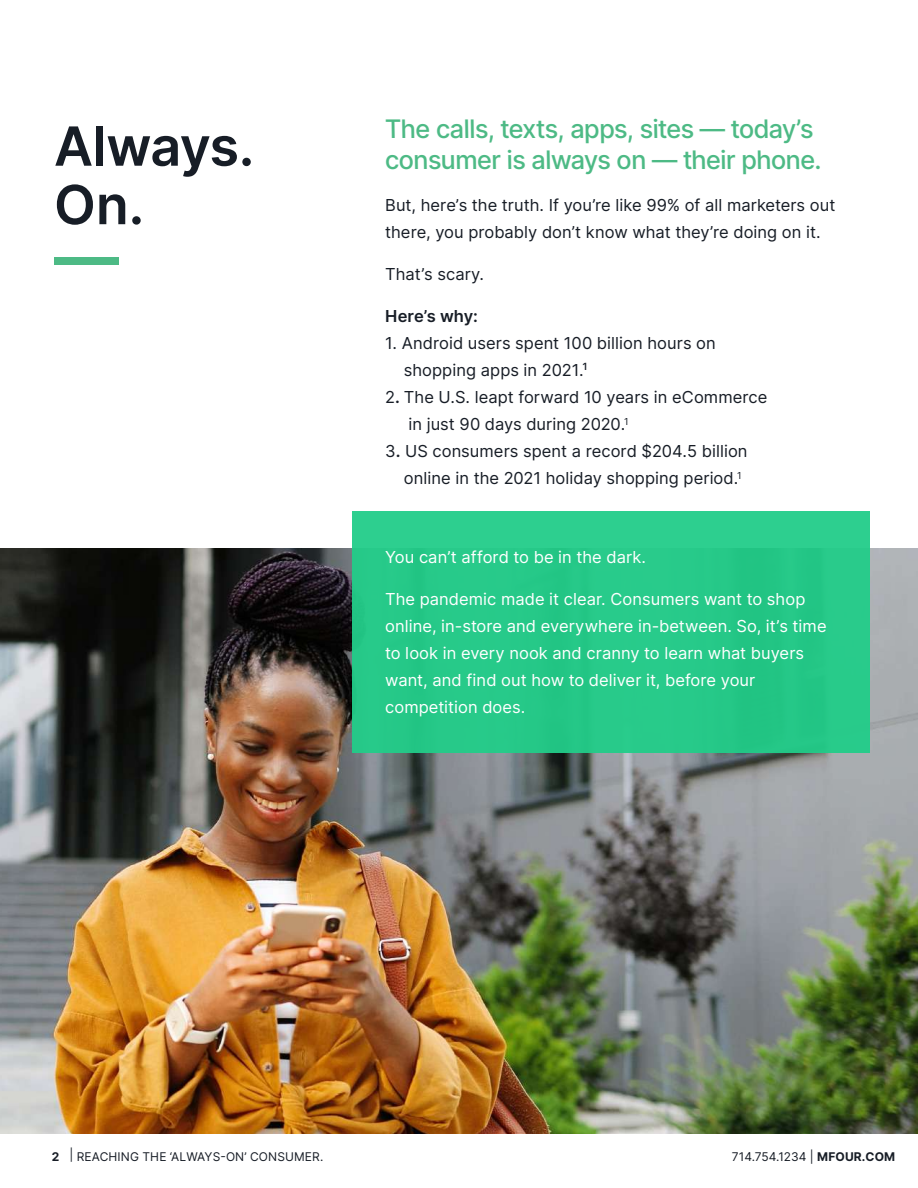
<style>
.page{position:relative;width:918px;height:1188px;background:#fff}
.page>*{position:absolute;margin:0;border:0;box-sizing:border-box;transform-origin:0 0}
.t1{font:600 54px/58.5px "Inter";letter-spacing:-.015em;color:#171d26}
.t2{font:500 25.5px/30.6px "Inter";color:#4dba85}
.t3{font:16.5px/27px "Inter";letter-spacing:.005em;color:#171d26}
.t4{font:16.5px/27px "Inter";letter-spacing:.005em;color:#fff}
.t5{font:600 16.5px "Inter";color:#171d26}
.t6{font:12px "Inter";letter-spacing:.01em;color:#171d26}
.s1{font-weight:600}
.s2{font-weight:700}
</style>
<div class="page">
<img style="left:0;top:549px;width:918px;height:585px">
<div style="left:352px;top:511px;width:518px;height:242px;background:#22cd89"></div>
<div style="left:54px;top:257px;width:65px;height:7px;background:#4dba85"></div>
<h1 class="t1" style="left:54px;top:116px;width:202px">Always.<br>On.</h1>
<h2 class="t2" style="left:385px;top:113px;width:439px">The calls, texts, apps, sites — today’s consumer is always on — their phone.</h2>
<p class="t3" style="left:385px;top:191px;width:452px">But, here’s the truth. If you’re like 99% of all marketers out there, you probably don’t know what they’re doing on it.</p>
<p class="t3" style="left:385px;top:260px;width:100px">That’s scary.</p>
<p class="t5" style="left:385px;top:304px;width:94px">Here’s why:</p>
<p class="t3" style="left:404px;top:329px;width:314px;text-indent:-19px">1. Android users spent 100 billion hours on shopping apps in 2021.¹</p>
<p class="t3" style="left:408px;top:383px;width:360px;text-indent:-23px">2<span class="s1">.</span> The U.S. leapt forward 10 years in eCommerce in just 90 days during 2020.<sup>1</sup></p>
<p class="t3" style="left:404px;top:437px;width:345px;text-indent:-19px">3<span class="s1">.</span> US consumers spent a record $204.5 billion online in the 2021 holiday shopping period.<sup>1</sup></p>
<p class="t4" style="left:385px;top:543px;width:262px">You can’t afford to be in the dark.</p>
<p class="t4" style="left:385px;top:585px;width:443px">The pandemic made it clear. Consumers want to shop online, in-store and everywhere in-between. So, it’s time to look in every nook and cranny to learn what buyers want, and find out how to deliver it, before your competition does.</p>
<p class="t6" style="left:52px;top:1148px;width:273px"><span class="s2">2</span> | REACHING THE ‘ALWAYS-ON’ CONSUMER.</p>
<p class="t6" style="left:732px;top:1148px;width:165px">714.754.1234 | <span class="s2">MFOUR.COM</span></p>
</div>
